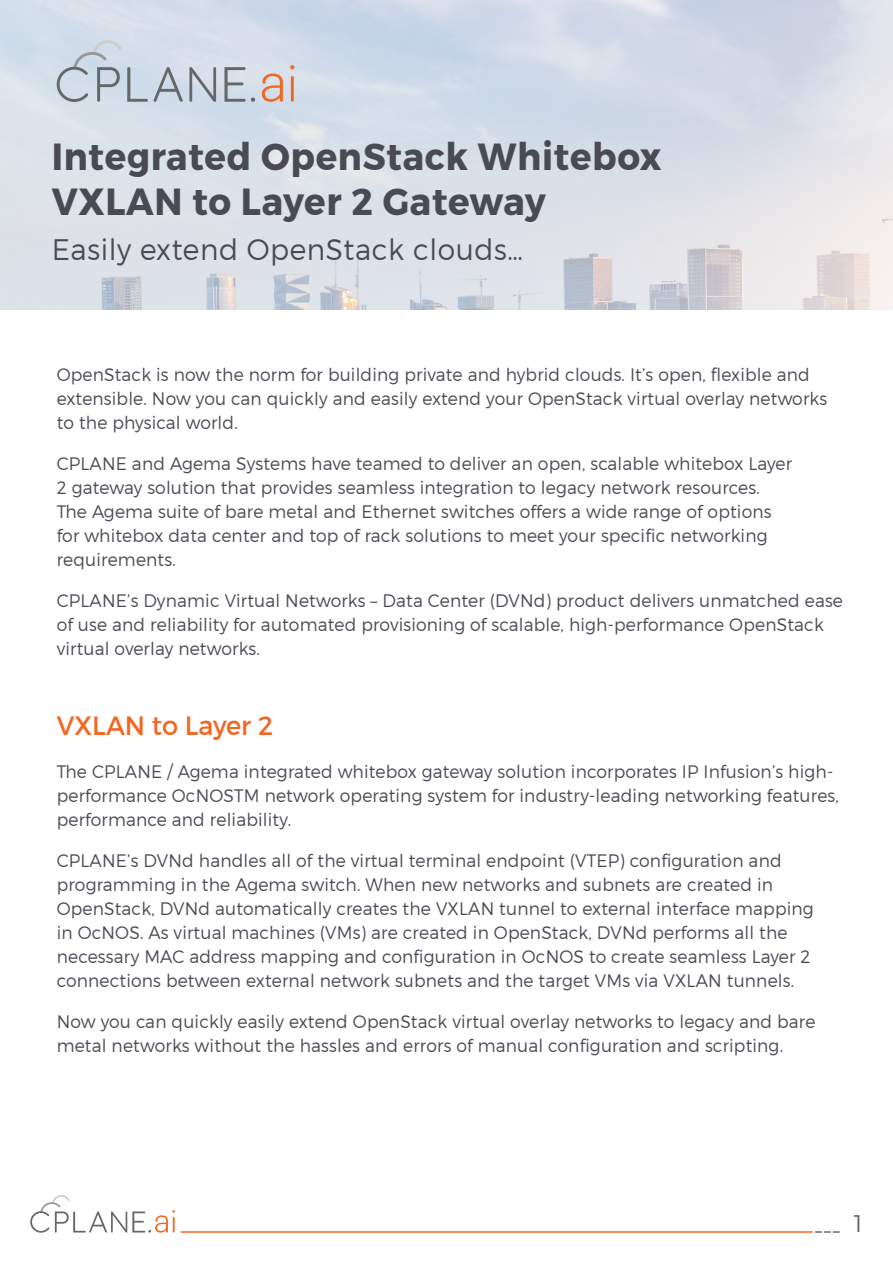
<style>
.page{position:relative;width:893px;height:1263px;background:#fff}
.page>*{position:absolute;margin:0;border:0;box-sizing:border-box;transform-origin:0 0}
.t1{font:700 37.65px/45px "Montserrat";letter-spacing:.02em;color:#494a53;scale:.95 1}
.t2{font:300 29.55px "Montserrat";letter-spacing:.02em;color:#494a53;scale:.95 1}
.t3{font:27px "Montserrat";color:#f26722;scale:.95 1}
.t4{font:300 24px "Montserrat";color:#666767}
.t5{font:300 18px/24px "Montserrat";letter-spacing:.01em;color:#494a53;scale:.95 1}
</style>
<div class="page">
<svg style="left:30px;top:1195px;width:145px;height:38px"></svg>
<hr style="left:181px;top:1231px;width:631px;height:2px;background:#f26722">
<svg style="left:816px;top:1231px;width:23px;height:2px"></svg>
<svg style="left:0;top:0;width:893px;height:310px;background:#d8dee7"></svg>
<svg style="left:262px;top:74px;width:21px;height:28px"></svg>
<svg style="left:154px;top:67px;width:29px;height:35px"></svg>
<svg style="left:189px;top:67px;width:27px;height:35px"></svg>
<svg style="left:291px;top:76px;width:3px;height:26px"></svg>
<svg style="left:224px;top:67px;width:31px;height:35px"></svg>
<svg style="left:290px;top:65px;width:4px;height:4px"></svg>
<svg style="left:57px;top:39px;width:91px;height:63px;background:#c3ced9"></svg>
<h1 class="t1" style="left:52px;top:134px;width:643px">Integrated OpenStack Whitebox<br>VXLAN to Layer 2 Gateway</h1>
<h2 class="t2" style="left:52px;top:231px;width:498px">Easily extend OpenStack clouds...</h2>
<p class="t5" style="left:57px;top:362px;width:812px">OpenStack is now the norm for building private and hybrid clouds It. s’ open, flexible and extensible. Now you can quickly and easily extend your OpenStack virtual overlay networks to the physical world.</p>
<p class="t5" style="left:57px;top:451px;width:776px">CPLANE and Agema Systems have teamed to deliver an open, scalable whitebox Layer 2 gateway solution that provides seamless integration to legacy network resources.<br>The Agema suite of bare metal and Ethernet switches offers a wide range of options for whitebox data center and top of rack solutions to meet your specific networking requirements.</p>
<p class="t5" style="left:57px;top:588px;width:829px">CPLANE s’ Dynamic Virtual Networks – Data Center (DVNd) product delivers unmatched ease of use and reliability for automated provisioning of scalable, high-performance OpenStack virtual overlay networks.</p>
<h3 class="t3" style="left:57px;top:709px;width:229px">VXLAN to Layer 2</h3>
<p class="t5" style="left:57px;top:759px;width:819px">The CPLANE / Agema integrated whitebox gateway solution incorporates IP Infusion s’ high-</p>
<p class="t5" style="left:57px;top:807px;width:248px">performance and reliability.</p>
<p class="t5" style="left:57px;top:848px;width:798px">CPLANE s’ DVNd handles all of the virtual terminal endpoint (VTEP) configuration and programming in the Agema switch. When new networks and subnets are created in OpenStack, DVNd automatically creates the VXLAN tunnel to external interface mapping in OcNOS. As virtual machines (VMs) are created in OpenStack, DVNd performs all the necessary MAC address mapping and configuration in OcNOS to create seamless Layer 2 connections between external network subnets and the target VMs via VXLAN tunnels.</p>
<p class="t5" style="left:57px;top:1009px;width:800px">Now you can quickly easily extend OpenStack virtual overlay networks to legacy and bare metal networks without the hassles and errors of manual configuration and scripting.</p>
<p class="t5" style="left:57px;top:783px;width:825px">performance OcNOSTM network operating system for industry-leading networking features,</p>
<h3 class="t4" style="left:854px;top:1209px;width:10px">1</h3>
</div>
